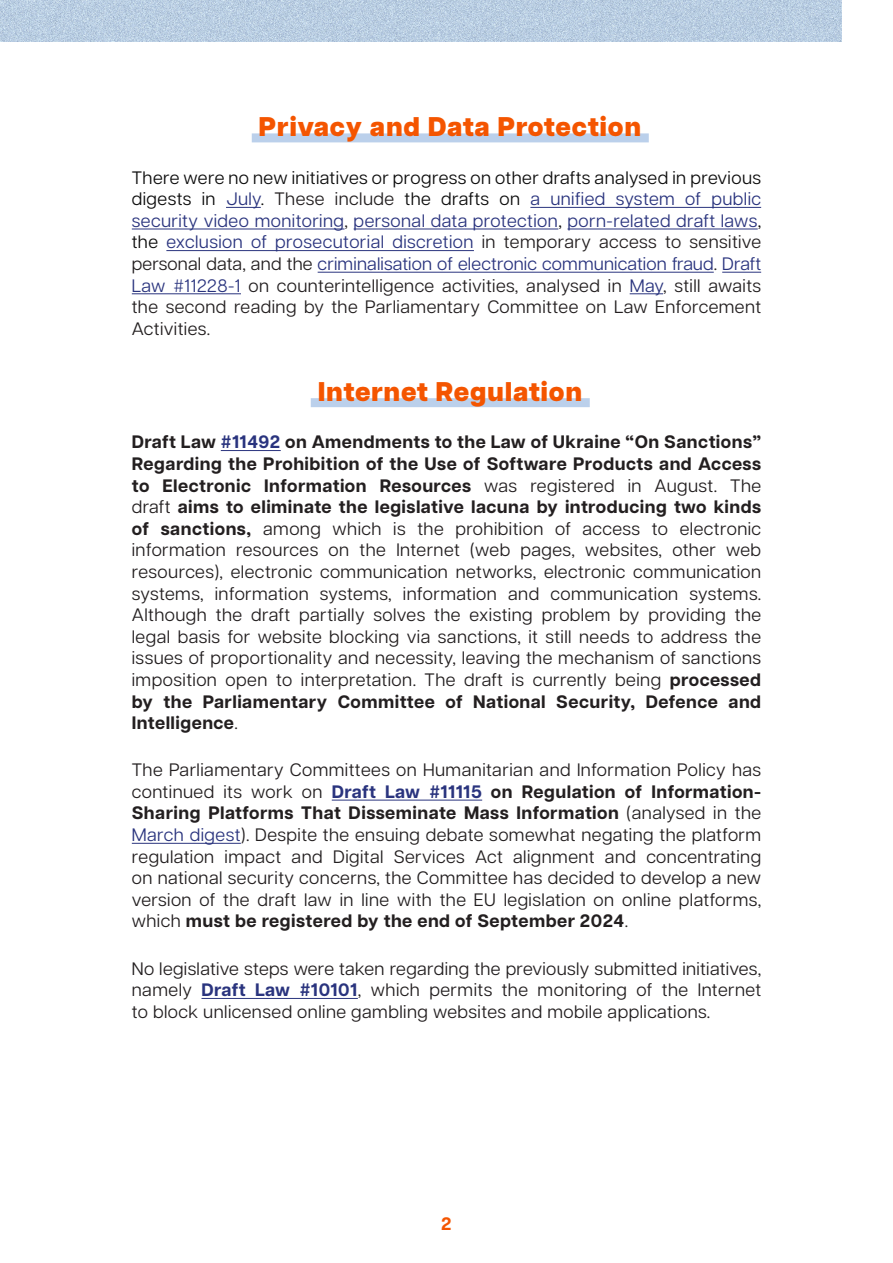
<style>
.page{position:relative;width:893px;height:1263px;background:#fff}
.page>*{position:absolute;margin:0;border:0;box-sizing:border-box;transform-origin:0 0}
.t1{font:800 27px "Articulat CF";letter-spacing:.025em;color:#f45500}
.t2{font:18px/21.6px "Articulat CF";letter-spacing:.025em;color:#231f20;text-align:justify}
.t3{font:18px/21.6px "Articulat CF";letter-spacing:.025em;color:#2a347e;text-align:justify}
.t4{font:700 18px "Articulat CF";color:#f45500}
.s1{color:#0d0d0d}
.s2{color:#231f20}
.s3{font-weight:700}
.s4{font-weight:700;color:#2a347e}
.s5{color:#2a347e}
</style>
<div class="page">
<img style="left:0;top:0;width:841px;height:41px">
<div style="left:252px;top:133px;width:397px;height:9px;background:#bbd0eb"></div>
<hr style="left:226px;top:207px;width:35px;height:1px;background:#2a347e">
<hr style="left:530px;top:207px;width:231px;height:1px;background:#2a347e">
<hr style="left:132px;top:229px;width:213px;height:1px;background:#2a347e">
<hr style="left:354px;top:229px;width:204px;height:1px;background:#2a347e">
<hr style="left:567px;top:229px;width:191px;height:1px;background:#2a347e">
<hr style="left:166px;top:250px;width:308px;height:1px;background:#2a347e">
<hr style="left:318px;top:272px;width:396px;height:1px;background:#2a347e">
<hr style="left:722px;top:272px;width:39px;height:1px;background:#2a347e">
<hr style="left:132px;top:293px;width:109px;height:1px;background:#2a347e">
<hr style="left:630px;top:293px;width:33px;height:1px;background:#2a347e">
<div style="left:311px;top:398px;width:279px;height:9px;background:#bbd0eb"></div>
<hr style="left:221px;top:450px;width:60px;height:1px;background:#2a347e">
<hr style="left:332px;top:800px;width:150px;height:1px;background:#2a347e">
<hr style="left:132px;top:843px;width:109px;height:1px;background:#2a347e">
<hr style="left:201px;top:998px;width:157px;height:1px;background:#2a347e">
<p class="t1" style="left:259px;top:107px;width:384px">Privacy and Data Protection</p>
<p class="t3" style="left:132px;top:165px;width:631px"><span class="s1">There were no new initiatives or progress on other drafts analysed in previous digests in</span> July<span class="s1">.</span> <span class="s2">These include</span> <span class="s1">the drafts on</span> a unified system of public security video monitoring<span class="s2">,</span> personal data protection<span class="s1">,</span> porn-related draft laws<span class="s1">, the</span> exclusion of prosecutorial discretion <span class="s2">in temporary access to sensitive personal data, and the</span> criminalisation of electronic communication fraud<span class="s2">.</span> Draft Law #11228-1 <span class="s2">on counterintelligence activities, analysed in</span> May<span class="s2">, still awaits the second reading by the Parliamentary Committee on Law Enforcement Activities.</span></p>
<p class="t1" style="left:318px;top:371px;width:266px">Internet Regulation</p>
<p class="t2" style="left:132px;top:430px;width:631px"><span class="s3">Draft Law</span> <span class="s4">#11492</span> <span class="s3">on Amendments to the Law of Ukraine “On Sanctions” Regarding the Prohibition of the Use of Software Products and Access to Electronic Information Resources</span> was registered in August. The draft <span class="s3">aims to eliminate the legislative lacuna by introducing two kinds of sanctions,</span> among which is the prohibition of access to electronic information resources on the Internet (web pages, websites, other web resources), electronic communication networks, electronic communication systems, information systems, information and communication systems.<br>Although the draft partially solves the existing problem by providing the legal basis for website blocking via sanctions, it still needs to address the issues of proportionality and necessity, leaving the mechanism of sanctions imposition open to interpretation. The draft is currently being <span class="s3">processed by the Parliamentary Committee of National Security, Defence and Intelligence</span>.</p>
<p class="t2" style="left:132px;top:758px;width:631px">The Parliamentary Committees on Humanitarian and Information Policy has continued its work on <span class="s4">Draft Law #11115</span> <span class="s3">on Regulation of Information-Sharing Platforms That Disseminate Mass Information</span> (analysed in the <span class="s5">March digest</span>). Despite the ensuing debate somewhat negating the platform regulation impact and Digital Services Act alignment and concentrating on national security concerns, the Committee has decided to develop a new version of the draft law in line with the EU legislation on online platforms, which <span class="s3">must be registered by the end of September 2024</span>.</p>
<p class="t2" style="left:132px;top:956px;width:631px">No legislative steps were taken regarding the previously submitted initiatives, namely <span class="s4">Draft Law #10101</span>, which permits the monitoring of the Internet to block unlicensed online gambling websites and mobile applications.</p>
<p class="t4" style="left:441px;top:1210px;width:12px">2</p>
</div>
